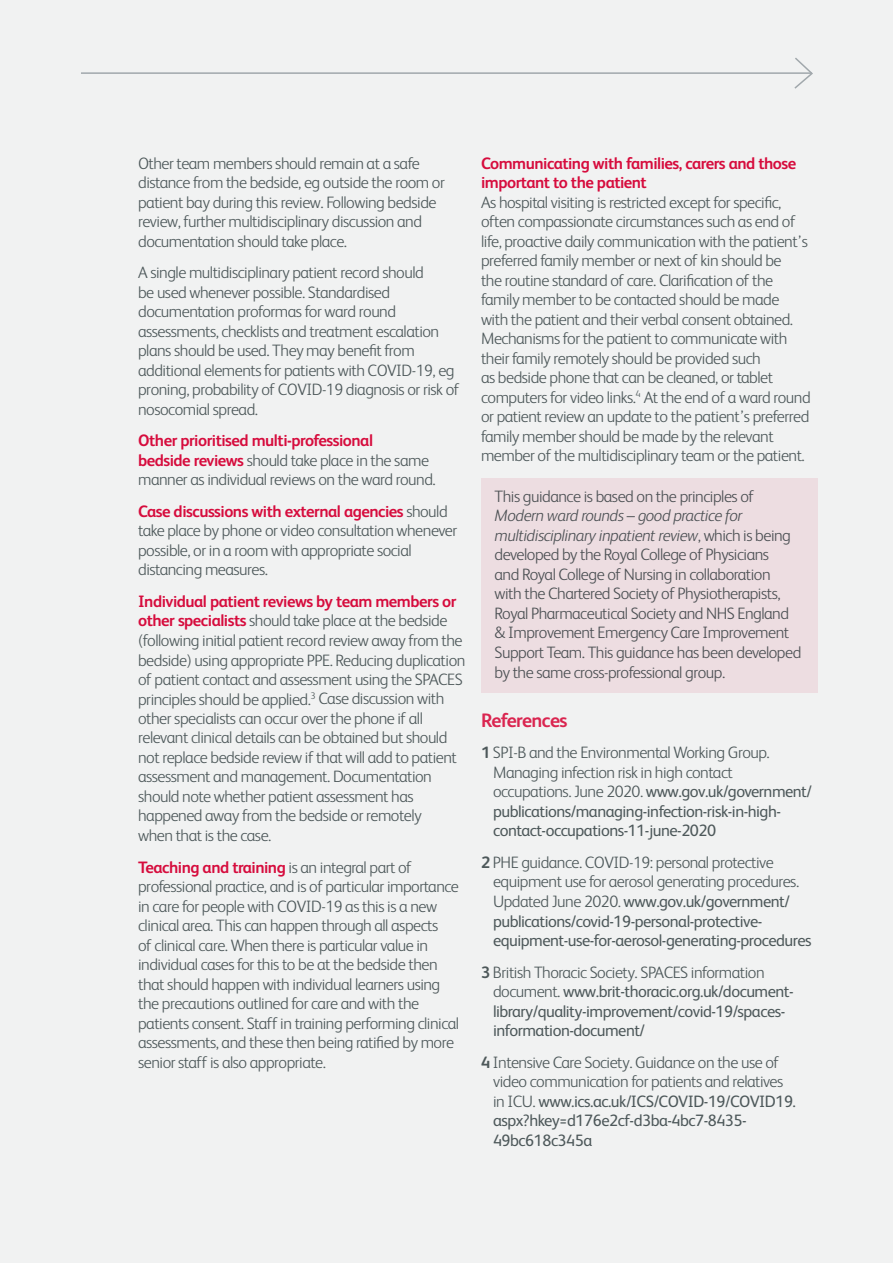
<style>
.page{position:relative;width:893px;height:1263px;background:#f1f2f2}
.page>*{position:absolute;margin:0;border:0;box-sizing:border-box;transform-origin:0 0}
.t1{font:700 19.5px "FS Albert";letter-spacing:-.03em;color:#da2550}
.t2{font:300 16.5px/19.5px "FS Albert";letter-spacing:-.03em;color:#4d585a}
.t3{font:16.5px/19.5px "FS Albert";letter-spacing:-.03em;color:#4d585a}
.t4{font:700 16.5px/19.5px "FS Albert";letter-spacing:-.03em;color:#d60c3d}
.s1{font-weight:700;color:#d60c3d}
.s2{font-style:italic}
.s3{font-weight:700}
.s4{font-weight:300}
.s5{font-weight:400}
</style>
<div class="page">
<div style="left:481px;top:479px;width:337px;height:214px;background:#eddde1"></div>
<hr style="left:81px;top:72px;width:731px;height:2px;background:#a1a8ac">
<svg style="left:793px;top:58px;width:20px;height:31px"></svg>
<p class="t2" style="left:138px;top:153px;width:308px">Other team members should remain at a safe distance from the bedside, eg outside the room or patient bay during this review. Following bedside review, further multidisciplinary discussion and documentation should take place.</p>
<p class="t2" style="left:138px;top:263px;width:323px">A single multidisciplinary patient record should<br>be used whenever possible. Standardised documentation proformas for ward round assessments, checklists and treatment escalation plans should be used. They may benefit from additional elements for patients with COVID-19, eg proning, probability of COVID-19 diagnosis or risk of nosocomial spread.</p>
<p class="t2" style="left:138px;top:431px;width:299px"><span class="s1">Other prioritised multi-professional<br>bedside reviews</span> should take place in the same manner as individual reviews on the ward round.</p>
<p class="t2" style="left:138px;top:501px;width:321px"><span class="s1">Case discussions with external agencies</span> should take place by phone or video consultation whenever possible, or in a room with appropriate social distancing measures.</p>
<p class="t2" style="left:138px;top:591px;width:329px"><span class="s1">Individual patient reviews by team members or other specialists</span> should take place at the bedside (following initial patient record review away from the bedside) using appropriate PPE. Reducing duplication of patient contact and assessment using the SPACES principles should be applied.<sup>3</sup> Case discussion with other specialists can occur over the phone if all relevant clinical details can be obtained but should not replace bedside review if that will add to patient assessment and management. Documentation should note whether patient assessment has happened away from the bedside or remotely<br>when that is the case.</p>
<p class="t2" style="left:138px;top:857px;width:322px"><span class="s1">Teaching and training</span> is an integral part of professional practice, and is of particular importance in care for people with COVID-19 as this is a new clinical area. This can happen through all aspects<br>of clinical care. When there is particular value in individual cases for this to be at the bedside then that should happen with individual learners using the precautions outlined for care and with the patients consent. Staff in training performing clinical assessments, and these then being ratified by more senior staff is also appropriate.</p>
<p class="t4" style="left:481px;top:153px;width:317px">Communicating with families, carers and those important to the patient</p>
<p class="t2" style="left:481px;top:192px;width:331px">As hospital visiting is restricted except for specific, often compassionate circumstances such as end of life, proactive daily communication with the patient’s preferred family member or next of kin should be<br>the routine standard of care. Clarification of the family member to be contacted should be made with the patient and their verbal consent obtained.<br>Mechanisms for the patient to communicate with their family remotely should be provided such<br>as bedside phone that can be cleaned, or tablet computers for video links.<sup>4</sup> At the end of a ward round or patient review an update to the patient’s preferred family member should be made by the relevant member of the multidisciplinary team or the patient.</p>
<p class="t2" style="left:495px;top:486px;width:261px">This guidance is based on the principles of</p>
<p class="t2" style="left:495px;top:506px;width:308px"><span class="s2">Modern ward rounds – good practice for multidisciplinary inpatient review</span>, which is being developed by the Royal College of Physicians<br>and Royal College of Nursing in collaboration with the Chartered Society of Physiotherapists, Royal Pharmaceutical Society and NHS England &amp; Improvement Emergency Care Improvement Support Team. This guidance has been developed by the same cross-professional group.</p>
<p class="t1" style="left:481px;top:709px;width:88px">References</p>
<p class="t3" style="left:493px;top:743px;width:320px;text-indent:-12px"><span class="s3">1</span> <span class="s4">SPI-B and the Environmental Working Group.<br>Managing infection risk in high contact occupations. June 2020.</span> www.gov.uk/government/ publications/managing-infection-risk-in-high&shy;contact-occupations-11-june-2020</p>
<p class="t3" style="left:493px;top:852px;width:320px;text-indent:-12px"><span class="s3">2</span> <span class="s4">PHE guidance. COVID-19: personal protective equipment use for aerosol generating procedures.<br>Updated June 2020.</span> www.gov.uk/government/ publications/covid-19-personal-protective&shy;equipment-use-for-aerosol-generating-procedures</p>
<p class="t3" style="left:493px;top:962px;width:302px;text-indent:-12px"><span class="s3">3</span> <span class="s4">British Thoracic Society. SPACES information document.</span> www.brit-thoracic.org.uk/document&shy;library/quality-improvement/covid-19/spaces&shy;information-document/</p>
<p class="t2" style="left:493px;top:1052px;width:304px;text-indent:-12px"><span class="s3">4</span> Intensive Care Society. Guidance on the use of video communication for patients and relatives in ICU. <span class="s5">www.ics.ac.uk/ICS/COVID-19/COVID19. aspx?hkey=d176e2cf-d3ba-4bc7-8435- 49bc618c345a</span></p>
</div>
